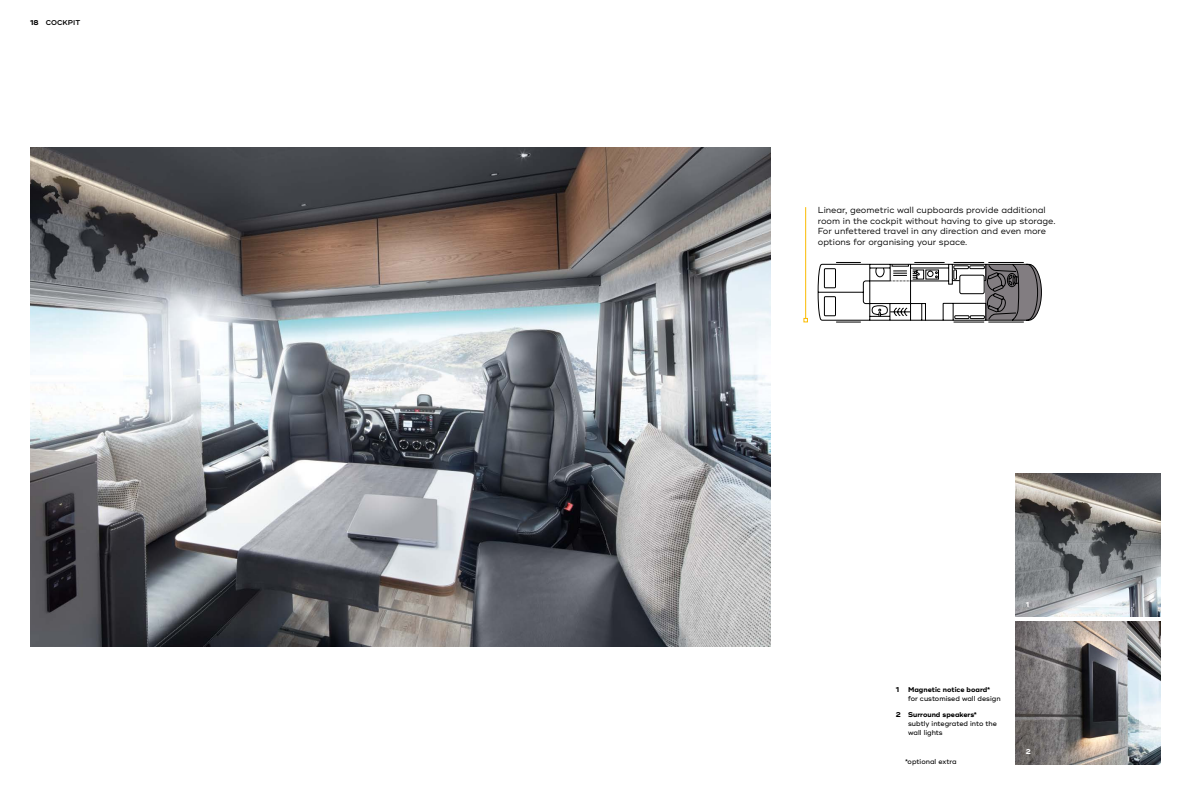
<style>
.page{position:relative;width:1191px;height:794px;background:#fff}
.page>*{position:absolute;margin:0;border:0;box-sizing:border-box;transform-origin:0 0}
.t1{font:8.75px/10.5px "Ridley Grotesk";color:#000}
.t2{font:500 7px/8.8px "Ridley Grotesk";color:#000}
.t3{font:700 7px "Ridley Grotesk";color:#000}
.t4{font:600 7px "Ridley Grotesk";color:#000}
.t5{font:700 7px "Ridley Grotesk";color:#fff}
.s1{font-weight:700}
</style>
<div class="page">
<img style="left:1015px;top:621px;width:146px;height:143px">
<img style="left:1015px;top:473px;width:146px;height:143px">
<img style="left:30px;top:148px;width:740px;height:498px">
<hr style="left:805px;top:207px;width:1px;height:111px;background:#fbbb00">
<svg style="left:803px;top:318px;width:5px;height:4px"></svg>
<svg style="left:817px;top:262px;width:225px;height:61px"></svg>
<p class="t4" style="left:30px;top:18px;width:52px"><span class="s1">18</span> COCKPIT</p>
<p class="t1" style="left:817px;top:205px;width:239px">Linear, geometric wall cupboards provide additional room in the cockpit without having to give up storage.<br>For unfettered travel in any direction and even more options for organising your space.</p>
<p class="t5" style="left:1025px;top:600px;width:5px">1</p>
<p class="t3" style="left:895px;top:685px;width:5px">1</p>
<p class="t3" style="left:908px;top:685px;width:84px">Magnetic notice board*</p>
<p class="t2" style="left:908px;top:694px;width:94px">for customised wall design</p>
<p class="t3" style="left:895px;top:710px;width:83px">2 Surround speakers*</p>
<p class="t2" style="left:908px;top:719px;width:90px">subtly integrated into the wall lights</p>
<p class="t2" style="left:905px;top:757px;width:53px">*optional extra</p>
<p class="t5" style="left:1025px;top:748px;width:6px">2</p>
</div>
